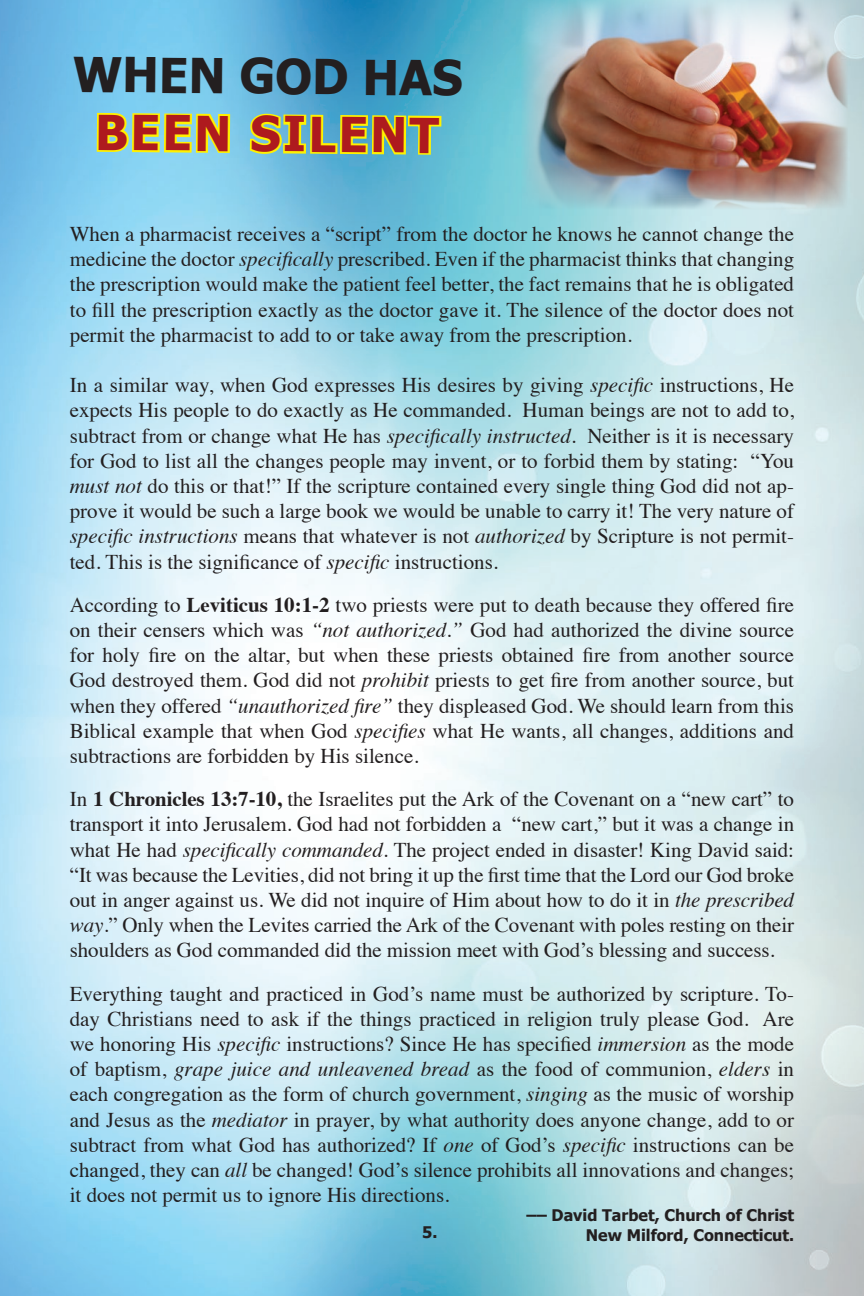
<style>
.page{position:relative;width:864px;height:1296px;background:#fff}
.page>*{position:absolute;margin:0;border:0;box-sizing:border-box;transform-origin:0 0}
.t1{font:700 48px "Tahoma";letter-spacing:-.01em;color:#231f20}
.t2{font:700 48px "Tahoma";letter-spacing:.04em;color:#ae1a1e}
.t3{font:21px/25.2px "Times";color:#231f20;text-align:justify}
.t4{font:700 16px "Tahoma";color:#231f20}
.s1{font-style:italic}
.s2{font-weight:700}
</style>
<div class="page">
<img style="left:0;top:0;width:864px;height:1296px">
<svg style="left:95px;top:111px;width:137px;height:44px;background:#bedf7c"></svg>
<svg style="left:248px;top:111px;width:195px;height:46px;background:#9cc97c"></svg>
<img style="left:521px;top:0;width:326px;height:209px">
<h1 class="t1" style="left:73px;top:42px;width:392px">WHEN GOD HAS</h1>
<h1 class="t2" style="left:95px;top:100px;width:345px">BEEN SILENT</h1>
<p class="t3" style="left:70px;top:219px;width:726px">When a pharmacist receives a “script” from the doctor he knows he cannot change the medicine the doctor <span class="s1">specifically</span> prescribed. Even if the pharmacist thinks that changing the prescription would make the patient feel better, the fact remains that he is obligated to fill the prescription exactly as the doctor gave it. The silence of the doctor does not permit the pharmacist to add to or take away from the prescription.</p>
<p class="t3" style="left:70px;top:371px;width:726px">In a similar way, when God expresses His desires by giving <span class="s1">specific</span> instructions, He expects His people to do exactly as He commanded. Human beings are not to add to, subtract from or change what He has <span class="s1">specifically instructed</span>. Neither is it is necessary for God to list all the changes people may invent, or to forbid them by stating: “You <span class="s1">must not</span> do this or that!” If the scripture contained every single thing God did not ap&shy;prove it would be such a large book we would be unable to carry it! The very nature of <span class="s1">specific instructions</span> means that whatever is not <span class="s1">authorized</span> by Scripture is not permit&shy;ted. This is the significance of <span class="s1">specific</span> instructions.</p>
<p class="t3" style="left:70px;top:590px;width:726px">According to <span class="s2">Leviticus 10:1-2</span> two priests were put to death because they offered fire on their censers which was <span class="s1">“not authorized.”</span> God had authorized the divine source for holy fire on the altar, but when these priests obtained fire from another source God destroyed them. God did not <span class="s1">prohibit</span> priests to get fire from another source, but when they offered <span class="s1">“unauthorized fire”</span> they displeased God. We should learn from this Biblical example that when God <span class="s1">specifies</span> what He wants, all changes, additions and subtractions are forbidden by His silence.</p>
<p class="t3" style="left:70px;top:785px;width:726px">In <span class="s2">1 Chronicles 13:7-10,</span> the Israelites put the Ark of the Covenant on a “new cart” to transport it into Jerusalem. God had not forbidden a “new cart,” but it was a change in what He had <span class="s1">specifically commanded</span>. The project ended in disaster! King David said: “It was because the Levities, did not bring it up the first time that the Lord our God broke out in anger against us. We did not inquire of Him about how to do it in <span class="s1">the prescribed way</span>.” Only when the Levites carried the Ark of the Covenant with poles resting on their shoulders as God commanded did the mission meet with God’s blessing and success.</p>
<p class="t3" style="left:70px;top:979px;width:726px">Everything taught and practiced in God’s name must be authorized by scripture. To&shy;day Christians need to ask if the things practiced in religion truly please God. Are we honoring His <span class="s1">specific</span> instructions? Since He has specified <span class="s1">immersion</span> as the mode of baptism, <span class="s1">grape juice and unleavened bread</span> as the food of communion, <span class="s1">elders</span> in each congregation as the form of church government, <span class="s1">singing</span> as the music of worship and Jesus as the <span class="s1">mediator</span> in prayer, by what authority does anyone change, add to or subtract from what God has authorized? If <span class="s1">one</span> of God’s <span class="s1">specific</span> instructions can be changed, they can <span class="s1">all</span> be changed! God’s silence prohibits all innovations and changes; it does not permit us to ignore His directions.</p>
<p class="t4" style="left:527px;top:1204px;width:269px">–– David Tarbet, Church of Christ</p>
<p class="t4" style="left:422px;top:1221px;width:17px">5.</p>
<p class="t4" style="left:586px;top:1224px;width:210px">New Milford, Connecticut.</p>
</div>
